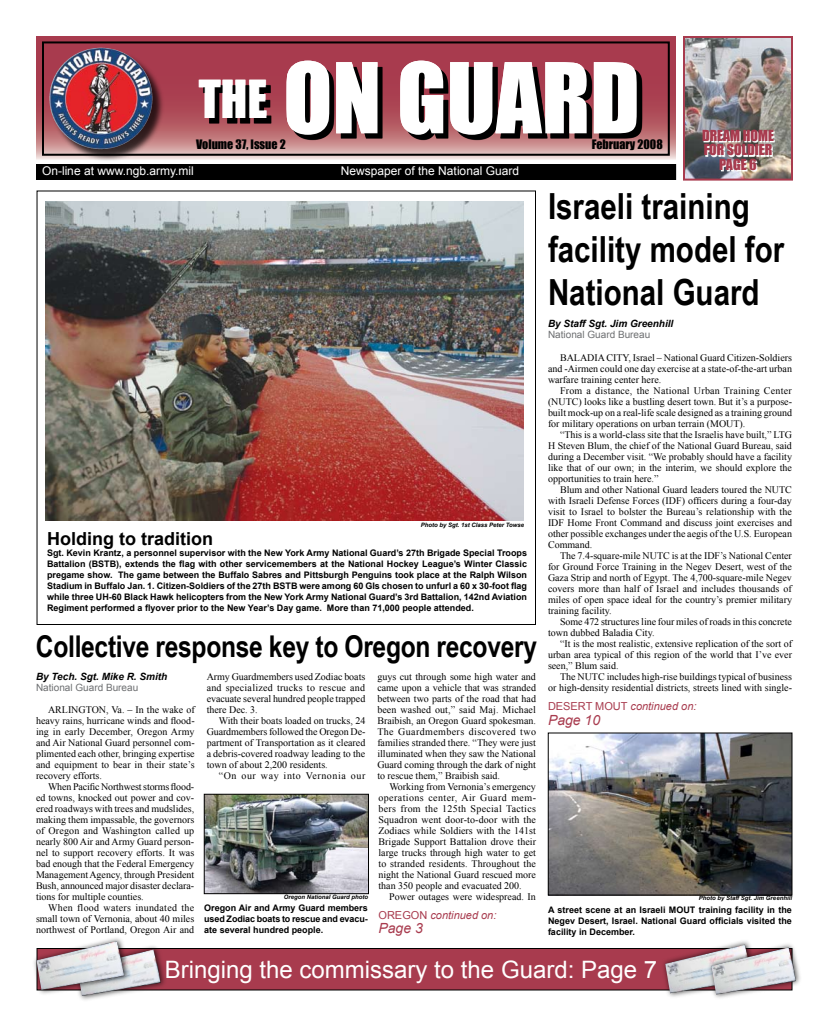
<style>
.page{position:relative;width:828px;height:1026px;background:#fff}
.page>*{position:absolute;margin:0;border:0;box-sizing:border-box;transform-origin:0 0}
.t1{font:90px "Impact";color:#fff}
.t2{font:700 36px/43.2px "Arial Narrow";color:#000}
.t3{font:700 30px "Arial Narrow";letter-spacing:-.01em;color:#000}
.t4{font:24px "Arial";color:#fff}
.t5{font:700 18px "Arial";color:#000}
.t6{font:14px/14.4px "Impact";color:#a83b4e}
.t7{font:italic 14px "Arial";color:#a83b4e}
.t8{font:12px "Arial";color:#fff}
.t9{font:12px "Impact";color:#000}
.t10{font:italic 11px "Arial";color:#a83b4e}
.t11{font:11px "Arial";color:#a83b4e}
.t12{font:10px/11px "Times New Roman";color:#000;text-align:justify}
.t13{font:italic 700 10px "Arial";color:#000}
.t14{font:10px "Arial";color:#6d6f71}
.t15{font:10px "Times New Roman";letter-spacing:.06em;color:#000}
.t16{font:700 9px/11px "Arial";color:#000;text-align:justify}
.t17{font:italic 700 6px "Arial";color:#000}
.s1{font-style:normal}
</style>
<div class="page">
<svg style="left:36px;top:36px;width:139px;height:124px;background:#9a4551"></svg>
<div style="left:36px;top:164px;width:640px;height:16px;background:#000"></div>
<div style="left:37px;top:948px;width:755px;height:42px;background:#a83b4e"></div>
<div style="left:37px;top:948px;width:756px;height:42px;border:1px solid #000"></div>
<div style="left:50px;top:48px;width:116px;height:114px;background:#000;opacity:.75"></div>
<img style="left:56px;top:123px;width:83px;height:26px">
<svg style="left:175px;top:36px;width:502px;height:133px;background:#733e45"></svg>
<img style="left:550px;top:735px;width:240px;height:158px">
<div style="left:548px;top:733px;width:244px;height:162px;border:1px solid #000"></div>
<img style="left:206px;top:796px;width:161px;height:96px">
<div style="left:204px;top:794px;width:165px;height:100px;border:1px solid #000"></div>
<img style="left:686px;top:39px;width:104px;height:85px">
<div style="left:683px;top:36px;width:110px;height:145px;border:2px solid #a83b4e"></div>
<img style="left:684px;top:124px;width:109px;height:57px">
<div style="left:660px;top:939px;width:99px;height:60px;background:#000;opacity:.74"></div>
<img style="left:665px;top:944px;width:41px;height:49px">
<div style="left:72px;top:944px;width:96px;height:58px;background:#000;opacity:.74"></div>
<img style="left:131px;top:949px;width:31px;height:47px">
<div style="left:31px;top:935px;width:100px;height:61px;background:#000;opacity:.74"></div>
<img style="left:36px;top:941px;width:89px;height:49px">
<div style="left:706px;top:942px;width:97px;height:59px;background:#000;opacity:.74"></div>
<img style="left:711px;top:947px;width:86px;height:48px">
<img style="left:46px;top:201px;width:478px;height:320px">
<h1 class="t1" style="left:199px;top:28px;width:443px"><sup>THE</sup> ON GUARD</h1>
<p class="t9" style="left:196px;top:135px;width:91px">VOLUME 37, ISSUE 2</p>
<p class="t9" style="left:592px;top:135px;width:73px">FEBRUARY 2008</p>
<p class="t8" style="left:42px;top:163px;width:153px">On-line at www.ngb.army.mil</p>
<p class="t8" style="left:341px;top:163px;width:180px">Newspaper of the National Guard</p>
<h3 class="t6" style="left:702px;top:128px;width:73px">DREAM HOME<br>FOR SOLDIER</h3>
<h3 class="t6" style="left:719px;top:157px;width:39px">PAGE 6</h3>
<p class="t17" style="left:421px;top:521px;width:105px">Photo by Sgt. 1st Class Peter Towse</p>
<h3 class="t5" style="left:47px;top:527px;width:167px">Holding to tradition</h3>
<p class="t16" style="left:47px;top:547px;width:482px">Sgt. Kevin Krantz, a personnel supervisor with the New York Army National Guard’s 27th Brigade Special Troops Battalion (BSTB), extends the flag with other servicemembers at the National Hockey League’s Winter Classic pregame show. The game between the Buffalo Sabres and Pittsburgh Penguins took place at the Ralph Wilson Stadium in Buffalo Jan. 1. Citizen-Soldiers of the 27th BSTB were among 60 GIs chosen to unfurl a 60 x 30-foot flag while three UH-60 Black Hawk helicopters from the New York Army National Guard’s 3rd Battalion, 142nd Aviation Regiment performed a flyover prior to the New Year’s Day game. More than 71,000 people attended.</p>
<h3 class="t3" style="left:36px;top:624px;width:503px">Collective response key to Oregon recovery</h3>
<p class="t13" style="left:36px;top:670px;width:133px">By Tech. Sgt. Mike R. Smith</p>
<p class="t14" style="left:36px;top:681px;width:104px">National Guard Bureau</p>
<p class="t12" style="left:36px;top:704px;width:160px;text-indent:12px">ARLINGTON, Va. – In the wake of heavy rains, hurricane winds and flood&shy;ing in early December, Oregon Army and Air National Guard personnel com&shy;plimented each other, bringing expertise and equipment to bear in their state’s recovery efforts.</p>
<p class="t12" style="left:36px;top:781px;width:160px;text-indent:12px">When Pacific Northwest storms flood&shy;ed towns, knocked out power and cov&shy;ered roadways with trees and mudslides, making them impassable, the governors of Oregon and Washington called up nearly 800 Air and Army Guard person&shy;nel to support recovery efforts. It was bad enough that the Federal Emergency Management Agency, through President Bush, announced major disaster declara&shy;tions for multiple counties.</p>
<p class="t12" style="left:36px;top:902px;width:160px;text-indent:12px">When flood waters inundated the small town of Vernonia, about 40 miles northwest of Portland, Oregon Air and</p>
<p class="t12" style="left:207px;top:671px;width:160px">Army Guardmembers used Zodiac boats and specialized trucks to rescue and evacuate several hundred people trapped there Dec. 3.</p>
<p class="t12" style="left:207px;top:715px;width:160px;text-indent:12px">With their boats loaded on trucks, 24<br>Guardmembers followed the Oregon De&shy;partment of Transportation as it cleared a debris-covered roadway leading to the town of about 2,200 residents.</p>
<p class="t15" style="left:219px;top:769px;width:148px">“On our way into Vernonia our</p>
<p class="t17" style="left:284px;top:893px;width:86px">Oregon National Guard photo</p>
<p class="t16" style="left:204px;top:902px;width:165px">Oregon Air and Army Guard members used Zodiac boats to rescue and evacu&shy;ate several hundred people.</p>
<p class="t12" style="left:377px;top:671px;width:160px">guys cut through some high water and came upon a vehicle that was stranded between two parts of the road that had been washed out,” said Maj. Michael Braibish, an Oregon Guard spokesman.<br>The Guardmembers discovered two families stranded there. “They were just illuminated when they saw the National Guard coming through the dark of night to rescue them,” Braibish said.</p>
<p class="t12" style="left:378px;top:781px;width:159px;text-indent:11px">Working from Vernonia’s emergency operations center, Air Guard mem&shy;bers from the 125th Special Tactics Squadron went door-to-door with the Zodiacs while Soldiers with the 141st Brigade Support Battalion drove their large trucks through high water to get to stranded residents. Throughout the night the National Guard rescued more than 350 people and evacuated 200.</p>
<p class="t12" style="left:389px;top:891px;width:148px">Power outages were widespread. In</p>
<p class="t11" style="left:378px;top:908px;width:33px">oregon</p>
<p class="t10" style="left:430px;top:908px;width:68px">continued on:</p>
<h3 class="t7" style="left:378px;top:919px;width:46px">Page 3</h3>
<h2 class="t2" style="left:548px;top:183px;width:238px">Israeli training facility model for<br>National Guard</h2>
<p class="t13" style="left:548px;top:317px;width:127px">By Staff Sgt. Jim Greenhill</p>
<p class="t14" style="left:548px;top:328px;width:104px">National Guard Bureau</p>
<p class="t12" style="left:548px;top:352px;width:246px;text-indent:12px">BALADIA CITY, Israel – National Guard Citizen-Soldiers and -Airmen could one day exercise at a state-of-the-art urban warfare training center here.</p>
<p class="t12" style="left:548px;top:385px;width:246px;text-indent:12px">From a distance, the National Urban Training Center (NUTC) looks like a bustling desert town. But it’s a purpose&shy;built mock-up on a real-life scale designed as a training ground for military operations on urban terrain (MOUT).</p>
<p class="t12" style="left:548px;top:429px;width:246px;text-indent:12px">“This is a world-class site that the Israelis have built,” LTG H Steven Blum, the chief of the National Guard Bureau, said during a December visit. “We probably should have a facility like that of our own; in the interim, we should explore the opportunities to train here.”</p>
<p class="t12" style="left:548px;top:484px;width:245px;text-indent:12px">Blum and other National Guard leaders toured the NUTC with Israeli Defense Forces (IDF) officers during a four-day visit to Israel to bolster the Bureau’s relationship with the IDF Home Front Command and discuss joint exercises and other possible exchanges under the aegis of the U.S. European Command.</p>
<p class="t12" style="left:548px;top:550px;width:245px;text-indent:12px">The 7.4-square-mile NUTC is at the IDF’s National Center for Ground Force Training in the Negev Desert, west of the Gaza Strip and north of Egypt. The 4,700-square-mile Negev covers more than half of Israel and includes thousands of miles of open space ideal for the country’s premier military training facility.</p>
<p class="t12" style="left:548px;top:616px;width:245px;text-indent:12px">Some 472 structures line four miles of roads in this concrete town dubbed Baladia City.</p>
<p class="t12" style="left:548px;top:638px;width:246px;text-indent:12px">“It is the most realistic, extensive replication of the sort of urban area typical of this region of the world that I’ve ever seen,” Blum said.</p>
<p class="t12" style="left:548px;top:671px;width:246px;text-align:right">The NUTC includes high-rise buildings typical of business<br>or high-density residential districts, streets lined with single-</p>
<p class="t10" style="left:548px;top:699px;width:150px"><span class="s1">Desert mo ut</span> continued on:</p>
<h3 class="t7" style="left:548px;top:711px;width:54px">Page 10</h3>
<p class="t17" style="left:699px;top:894px;width:95px">Photo by Staff Sgt. Jim Greenhill</p>
<p class="t16" style="left:548px;top:904px;width:245px">A street scene at an Israeli MOUT training facility in the Negev Desert, Israel. National Guard officials visited the facility in December.</p>
<h3 class="t4" style="left:165px;top:954px;width:494px">Bringing the commissary to the Guard: Page 7</h3>
</div>
